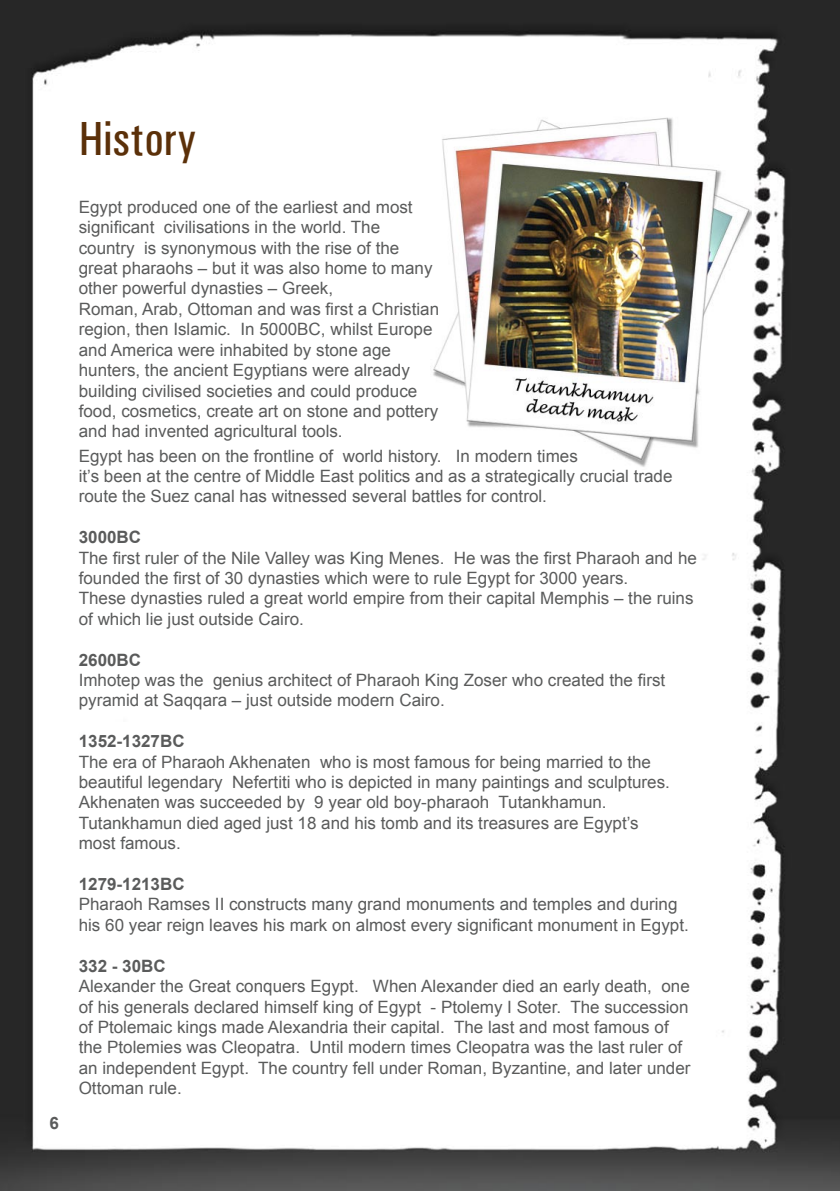
<style>
.page{position:relative;width:840px;height:1191px;background:#fff}
.page>*{position:absolute;margin:0;border:0;box-sizing:border-box;transform-origin:0 0}
.t1{font:500 condensed 48px "Univers";color:#5b3009}
.t2{font:17px/20.4px "Arial";color:#5a5b5b}
.t3{font:700 17px "Arial";color:#5a5b5b}
</style>
<div class="page">
<img style="left:1px;top:0;width:838px;height:1190px">
<img style="left:430px;top:112px;width:321px;height:358px">
<p class="t3" style="left:50px;top:1111px;width:11px">6</p>
<h1 class="t1" style="left:79px;top:110px;width:119px">History</h1>
<p class="t2" style="left:79px;top:197px;width:361px">Egypt produced one of the earliest and most significant civilisations in the world. The country is synonymous with the rise of the great pharaohs – but it was also home to many other powerful dynasties – Greek,<br>Roman, Arab, Ottoman and was first a Christian region, then Islamic. In 5000BC, whilst Europe and America were inhabited by stone age hunters, the ancient Egyptians were already building civilised societies and could produce food, cosmetics, create art on stone and pottery and had invented agricultural tools.</p>
<p class="t2" style="left:79px;top:445px;width:595px">Egypt has been on the frontline of world history. In modern times<br>it’s been at the centre of Middle East politics and as a strategically crucial trade route the Suez canal has witnessed several battles for control.</p>
<p class="t3" style="left:79px;top:526px;width:64px">3000BC</p>
<p class="t2" style="left:79px;top:547px;width:619px">The first ruler of the Nile Valley was King Menes. He was the first Pharaoh and he founded the first of 30 dynasties which were to rule Egypt for 3000 years.<br>These dynasties ruled a great world empire from their capital Memphis – the ruins of which lie just outside Cairo.</p>
<p class="t3" style="left:79px;top:648px;width:64px">2600BC</p>
<p class="t2" style="left:79px;top:670px;width:587px">Imhotep was the genius architect of Pharaoh King Zoser who created the first pyramid at Saqqara – just outside modern Cairo.</p>
<p class="t3" style="left:79px;top:730px;width:107px">1352-1327BC</p>
<p class="t2" style="left:79px;top:751px;width:592px">The era of Pharaoh Akhenaten who is most famous for being married to the beautiful legendary Nefertiti who is depicted in many paintings and sculptures.<br>Akhenaten was succeeded by 9 year old boy-pharaoh Tutankhamun.<br>Tutankhamun died aged just 18 and his tomb and its treasures are Egypt’s most famous.</p>
<p class="t3" style="left:79px;top:873px;width:107px">1279-1213BC</p>
<p class="t2" style="left:79px;top:894px;width:611px">Pharaoh Ramses II constructs many grand monuments and temples and during his 60 year reign leaves his mark on almost every significant monument in Egypt.</p>
<p class="t3" style="left:79px;top:954px;width:88px">332 - 30BC</p>
<p class="t2" style="left:79px;top:976px;width:613px">Alexander the Great conquers Egypt. When Alexander died an early death, one of his generals declared himself king of Egypt - Ptolemy I Soter. The succession of Ptolemaic kings made Alexandria their capital. The last and most famous of the Ptolemies was Cleopatra. Until modern times Cleopatra was the last ruler of an independent Egypt. The country fell under Roman, Byzantine, and later under Ottoman rule.</p>
</div>
